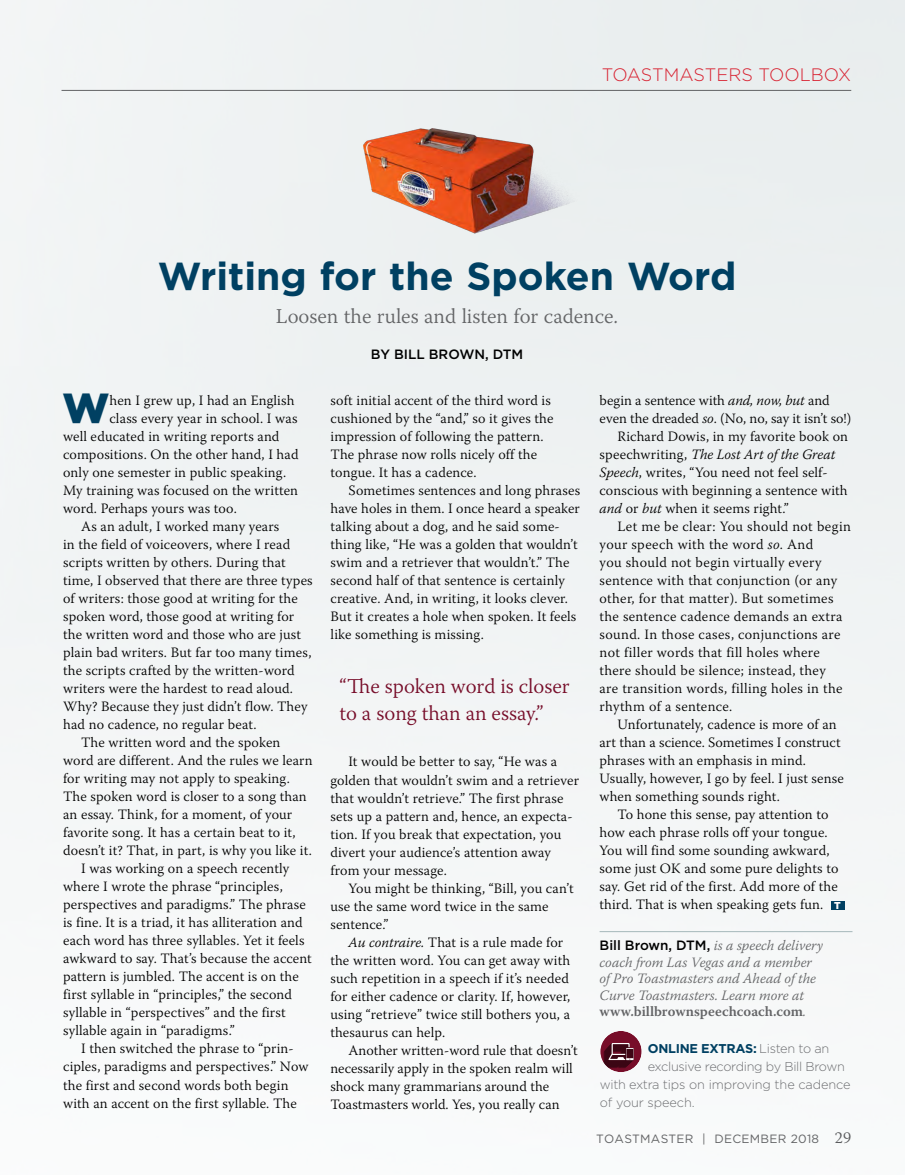
<style>
.page{position:relative;width:905px;height:1175px;background:#fff}
.page>*{position:absolute;margin:0;border:0;box-sizing:border-box;transform-origin:0 0}
.t1{font:900 42px "Gotham";color:#004062}
.t2{font:700 39px "Gotham";color:#004062}
.t3{font:300 21px/27px "Warnock Pro";color:#770d29}
.t4{font:300 21px "Warnock Pro";color:#636466}
.t5{font:300 18px "Gotham";color:#d82231}
.t6{font:300 14.25px/18px "Warnock Pro";letter-spacing:.01em;color:#000}
.t7{font:italic 300 14.25px/16.5px "Warnock Pro";color:#636466}
.t8{font:italic 300 14.25px "Warnock Pro";color:#000}
.t9{font:500 13.5px "Gotham";color:#000}
.t10{font:300 12.75px "Gotham";letter-spacing:-.025em;color:#6d6e71}
.t11{font:700 12.75px "Gotham";letter-spacing:-.025em;color:#004062}
.t12{font:12px "Gotham";letter-spacing:.02em;color:#636466}
.s1{font-style:italic}
.s2{font-style:normal}
.s3{font-family:"Gotham";font-weight:900;font-size:10.05px;color:#fff}
.s4{font-family:"Gotham";font-weight:500;font-style:normal;font-size:13.5px;color:#000}
.s5{font-weight:600;font-style:normal}
.s6{font-weight:300;color:#6d6e71}
.s7{font-family:"Warnock Pro";font-weight:300;font-size:16.5px;color:#58595b}
</style>
<div class="page">
<div style="left:0;top:0;width:904px;height:1073px;background:#f1f4f4"></div>
<hr style="left:62px;top:90px;width:789px;height:1px;background:#636466">
<hr style="left:599px;top:931px;width:253px;height:1px;background:#a5b7ba">
<div style="left:830px;top:900px;width:14px;height:9px;background:#004062"></div>
<img style="left:363px;top:128px;width:216px;height:106px">
<svg style="left:599px;top:1030px;width:42px;height:42px"></svg>
<div style="left:600px;top:1030px;width:41px;height:42px;background:#770d29;border-radius:50%"></div>
<svg style="left:600px;top:1043px;width:33px;height:25px"></svg>
<p class="t5" style="left:601px;top:63px;width:251px">TOASTMASTERS TOOLBOX</p>
<h2 class="t2" style="left:158px;top:250px;width:580px">Writing for the Spoken Word</h2>
<h3 class="t4" style="left:276px;top:303px;width:344px">Loosen the rules and listen for cadence.</h3>
<p class="t9" style="left:371px;top:345px;width:154px">BY BILL BROWN, DTM</p>
<h1 class="t1" style="left:62px;top:379px;width:48px">W</h1>
<p class="t6" style="left:109px;top:391px;width:186px">hen I grew up, I had an English</p>
<p class="t6" style="left:109px;top:409px;width:189px">class every year in school. I was</p>
<p class="t6" style="left:63px;top:427px;width:218px">well educated in writing reports and</p>
<p class="t6" style="left:63px;top:445px;width:237px">compositions. On the other hand, I had</p>
<p class="t6" style="left:63px;top:463px;width:225px">only one semester in public speaking.</p>
<p class="t6" style="left:63px;top:481px;width:236px">My training was focused on the written</p>
<p class="t6" style="left:63px;top:499px;width:175px">word. Perhaps yours was too.</p>
<p class="t6" style="left:81px;top:517px;width:200px">As an adult, I worked many years</p>
<p class="t6" style="left:63px;top:535px;width:229px">in the field of voiceovers, where I read</p>
<p class="t6" style="left:63px;top:553px;width:224px">scripts written by others. During that</p>
<p class="t6" style="left:63px;top:571px;width:251px">time, I observed that there are three types</p>
<p class="t6" style="left:63px;top:589px;width:236px">of writers: those good at writing for the</p>
<p class="t6" style="left:63px;top:607px;width:233px">spoken word, those good at writing for</p>
<p class="t6" style="left:63px;top:625px;width:239px">the written word and those who are just</p>
<p class="t6" style="left:63px;top:643px;width:250px">plain bad writers. But far too many times,</p>
<p class="t6" style="left:63px;top:661px;width:233px">the scripts crafted by the written-word</p>
<p class="t6" style="left:63px;top:679px;width:231px">writers were the hardest to read aloud.</p>
<p class="t6" style="left:63px;top:697px;width:246px">Why? Because they just didn’t flow. They</p>
<p class="t6" style="left:63px;top:715px;width:195px">had no cadence, no regular beat.</p>
<p class="t6" style="left:81px;top:733px;width:201px">The written word and the spoken</p>
<p class="t6" style="left:63px;top:751px;width:251px">word are different. And the rules we learn</p>
<p class="t6" style="left:63px;top:769px;width:228px">for writing may not apply to speaking.</p>
<p class="t6" style="left:63px;top:787px;width:245px">The spoken word is closer to a song than</p>
<p class="t6" style="left:63px;top:805px;width:231px">an essay. Think, for a moment, of your</p>
<p class="t6" style="left:63px;top:823px;width:234px">favorite song. It has a certain beat to it,</p>
<p class="t6" style="left:63px;top:841px;width:250px">doesn’t it? That, in part, is why you like it.</p>
<p class="t6" style="left:81px;top:859px;width:210px">I was working on a speech recently</p>
<p class="t6" style="left:63px;top:877px;width:221px">where I wrote the phrase “principles,</p>
<p class="t6" style="left:63px;top:895px;width:244px">perspectives and paradigms.” The phrase</p>
<p class="t6" style="left:63px;top:913px;width:241px">is fine. It is a triad, it has alliteration and</p>
<p class="t6" style="left:63px;top:931px;width:243px">each word has three syllables. Yet it feels</p>
<p class="t6" style="left:63px;top:949px;width:250px">awkward to say. That’s because the accent</p>
<p class="t6" style="left:63px;top:967px;width:237px">pattern is jumbled. The accent is on the</p>
<p class="t6" style="left:63px;top:985px;width:230px">first syllable in “principles,” the second</p>
<p class="t6" style="left:63px;top:1003px;width:224px">syllable in “perspectives” and the first</p>
<p class="t6" style="left:63px;top:1021px;width:173px">syllable again in “paradigms.”</p>
<p class="t6" style="left:81px;top:1039px;width:214px">I then switched the phrase to “prin-</p>
<p class="t6" style="left:63px;top:1057px;width:247px">ciples, paradigms and perspectives.” Now</p>
<p class="t6" style="left:63px;top:1075px;width:227px">the first and second words both begin</p>
<p class="t6" style="left:63px;top:1093px;width:235px">with an accent on the first syllable. The</p>
<p class="t6" style="left:599px;top:391px;width:232px">begin a sentence with <span class="s1">and, now, but</span> and</p>
<p class="t6" style="left:599px;top:409px;width:253px">even the dreaded <span class="s1">so</span>. (No, no, say it isn’t so!)</p>
<p class="t6" style="left:617px;top:427px;width:232px">Richard Dowis, in my favorite book on</p>
<p class="t8" style="left:599px;top:446px;width:237px"><span class="s2">speechwriting,</span> The Lost Art of the Great</p>
<p class="t6" style="left:599px;top:463px;width:229px"><span class="s1">Speech</span>, writes, “You need not feel self-</p>
<p class="t6" style="left:599px;top:481px;width:249px">conscious with beginning a sentence with</p>
<p class="t6" style="left:599px;top:499px;width:191px"><span class="s1">and</span> or <span class="s1">but</span> when it seems right.”</p>
<p class="t6" style="left:617px;top:517px;width:235px">Let me be clear: You should not begin</p>
<p class="t6" style="left:599px;top:535px;width:215px">your speech with the word <span class="s1">so</span>. And</p>
<p class="t6" style="left:599px;top:553px;width:224px">you should not begin virtually every</p>
<p class="t6" style="left:599px;top:571px;width:239px">sentence with that conjunction (or any</p>
<p class="t6" style="left:599px;top:589px;width:235px">other, for that matter). But sometimes</p>
<p class="t6" style="left:599px;top:607px;width:244px">the sentence cadence demands an extra</p>
<p class="t6" style="left:599px;top:625px;width:242px">sound. In those cases, conjunctions are</p>
<p class="t6" style="left:599px;top:643px;width:222px">not filler words that fill holes where</p>
<p class="t6" style="left:599px;top:661px;width:228px">there should be silence; instead, they</p>
<p class="t6" style="left:599px;top:679px;width:244px">are transition words, filling holes in the</p>
<p class="t6" style="left:599px;top:697px;width:134px">rhythm of a sentence.</p>
<p class="t6" style="left:617px;top:715px;width:220px">Unfortunately, cadence is more of an</p>
<p class="t6" style="left:599px;top:733px;width:242px">art than a science. Sometimes I construct</p>
<p class="t6" style="left:599px;top:751px;width:208px">phrases with an emphasis in mind.</p>
<p class="t6" style="left:599px;top:769px;width:246px">Usually, however, I go by feel. I just sense</p>
<p class="t6" style="left:599px;top:787px;width:182px">when something sounds right.</p>
<p class="t6" style="left:617px;top:805px;width:212px">To hone this sense, pay attention to</p>
<p class="t6" style="left:599px;top:823px;width:230px">how each phrase rolls off your tongue.</p>
<p class="t6" style="left:599px;top:841px;width:231px">You will find some sounding awkward,</p>
<p class="t6" style="left:599px;top:859px;width:240px">some just OK and some pure delights to</p>
<p class="t6" style="left:599px;top:877px;width:240px">say. Get rid of the first. Add more of the</p>
<p class="t6" style="left:599px;top:895px;width:243px">third. That is when speaking gets fun. <span class="s3">T</span></p>
<p class="t7" style="left:599px;top:936px;width:225px"><span class="s4">Bill Brown, DTM,</span> is a speech delivery coach from Las Vegas and a member of Pro Toastmasters and Ahead of the Curve Toastmasters. Learn more at <span class="s5">www.billbrownspeechcoach.com</span>.</p>
<p class="t6" style="left:330px;top:391px;width:224px">soft initial accent of the third word is cushioned by the “and,” so it gives the impression of following the pattern.<br>The phrase now rolls nicely off the tongue. It has a cadence.</p>
<p class="t6" style="left:330px;top:481px;width:251px;text-indent:18px">Sometimes sentences and long phrases have holes in them. I once heard a speaker talking about a dog, and he said some&shy;thing like, “He was a golden that wouldn’t swim and a retriever that wouldn’t.” The second half of that sentence is certainly creative. And, in writing, it looks clever.<br>But it creates a hole when spoken. It feels like something is missing.</p>
<h3 class="t3" style="left:339px;top:672px;width:232px">“The spoken word is closer to a song than an essay.”</h3>
<p class="t6" style="left:330px;top:752px;width:250px;text-indent:18px">It would be better to say, “He was a golden that wouldn’t swim and a retriever that wouldn’t retrieve.” The first phrase sets up a pattern and, hence, an expecta&shy;tion. If you break that expectation, you divert your audience’s attention away from your message.</p>
<p class="t6" style="left:330px;top:878px;width:245px;text-indent:18px">You might be thinking, “Bill, you can’t use the same word twice in the same sentence.”</p>
<p class="t6" style="left:330px;top:932px;width:241px;text-indent:18px"><span class="s1">Au contraire.</span> That is a rule made for the written word. You can get away with such repetition in a speech if it’s needed for either cadence or clarity. If, however, using “retrieve” twice still bothers you, a thesaurus can help.</p>
<p class="t6" style="left:330px;top:1040px;width:249px;text-indent:18px">Another written-word rule that doesn’t necessarily apply in the spoken realm will shock many grammarians around the Toastmasters world. Yes, you really can</p>
<p class="t11" style="left:647px;top:1040px;width:183px">ONLINE EXTRAS: <span class="s6">Listen to an</span></p>
<p class="t10" style="left:647px;top:1058px;width:199px">exclusive recording by Bill Brown</p>
<p class="t10" style="left:599px;top:1076px;width:252px">with extra tips on improving the cadence</p>
<p class="t10" style="left:599px;top:1094px;width:96px">of your speech.</p>
<p class="t12" style="left:596px;top:1131px;width:257px">TOASTMASTER | DECEMBER 2018 <span class="s7">29</span></p>
</div>
